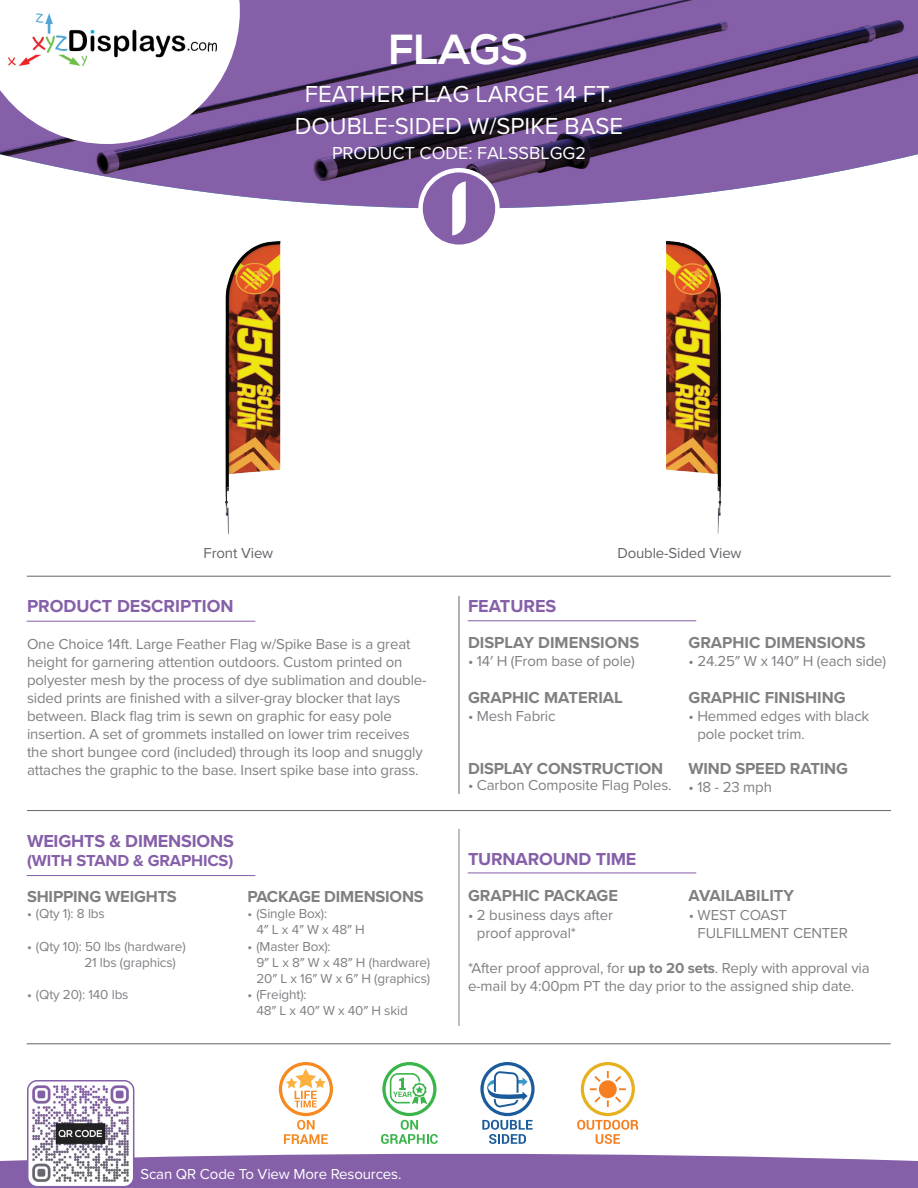
<style>
.page{position:relative;width:918px;height:1188px;background:#fff}
.page>*{position:absolute;margin:0;border:0;box-sizing:border-box;transform-origin:0 0}
.top_page_name_regula{font:700 42px "Nexa";color:#fff}
.top_page_name_regula-2{font:24px/31.2px "Proxima Nova";color:#fff;text-align:center}
.t1{font:700 18px "Proxima Nova";letter-spacing:-.01em;color:#855fa8}
.top_page_name_regula-3{font:18px "Proxima Nova";color:#fff}
.t2{font:700 16.5px "Proxima Nova";color:#808083}
.t3{font:700 16.5px "Proxima Nova";letter-spacing:-.01em;color:#855fa8}
.t4{font:15px/18px "Proxima Nova";letter-spacing:-.01em;color:#808083}
.t5{font:15px/18px "Proxima Nova";letter-spacing:-.01em;color:#807f84}
.t6{font:15px "Proxima Nova";letter-spacing:-.01em;color:#fff}
.t7{font:15px "Proxima Nova";letter-spacing:-.01em;color:#64656a}
.t8{font:13.5px/16.2px "Proxima Nova";letter-spacing:-.01em;color:#807f84}
.s1{font-weight:700}
</style>
<div class="page">
<img style="left:0;top:0;width:918px;height:209px">
<svg style="left:0;top:0;width:240px;height:144px"></svg>
<svg style="left:418px;top:168px;width:82px;height:77px"></svg>
<svg style="left:0;top:1151px;width:918px;height:37px;background:#9574b3"></svg>
<img style="left:28px;top:1083px;width:106px;height:104px">
<div style="left:27px;top:1080px;width:107px;height:107px;border:2px solid #855fa8;border-radius:9px"></div>
<hr style="left:459px;top:596px;width:1px;height:198px;background:#64656a">
<hr style="left:459px;top:829px;width:1px;height:197px;background:#808083">
<hr style="left:27px;top:576px;width:864px;height:1px;background:#64656a">
<hr style="left:27px;top:810px;width:864px;height:1px;background:#64656a">
<hr style="left:27px;top:1044px;width:864px;height:1px;background:#64656a">
<hr style="left:27px;top:621px;width:228px;height:1px;background:#855fa8">
<hr style="left:468px;top:620px;width:228px;height:1px;background:#855fa8">
<hr style="left:27px;top:875px;width:228px;height:1px;background:#855fa8">
<hr style="left:468px;top:873px;width:228px;height:1px;background:#855fa8">
<svg style="left:381px;top:1062px;width:57px;height:82px"></svg>
<svg style="left:279px;top:1062px;width:54px;height:82px"></svg>
<svg style="left:577px;top:1062px;width:61px;height:82px"></svg>
<div style="left:599px;top:1080px;width:18px;height:18px;background:#f57f21;border-radius:50%"></div>
<img style="left:225px;top:241px;width:56px;height:294px">
<img style="left:666px;top:240px;width:56px;height:294px">
<svg style="left:480px;top:1062px;width:55px;height:82px"></svg>
<img style="left:9px;top:13px;width:208px;height:62px">
<p class="top_page_name_regula" style="left:389px;top:26px;width:141px">FLAGS</p>
<p class="top_page_name_regula-2" style="left:295px;top:78px;width:330px">FEATHER FLAG LARGE 14 FT.<br>DOUBLE-SIDED W/SPIKE BASE</p>
<p class="top_page_name_regula-3" style="left:332px;top:140px;width:255px">PRODUCT CODE: FALSSBLGG2</p>
<p class="t7" style="left:204px;top:542px;width:71px">Front View</p>
<p class="t7" style="left:617px;top:542px;width:126px">Double-Sided View</p>
<p class="t1" style="left:27px;top:593px;width:208px">PRODUCT DESCRIPTION</p>
<p class="t4" style="left:27px;top:634px;width:401px">One Choice 14ft. Large Feather Flag w/Spike Base is a great height for garnering attention outdoors. Custom printed on polyester mesh by the process of dye sublimation and double&shy;sided prints are finished with a silver-gray blocker that lays between. Black flag trim is sewn on graphic for easy pole insertion. A set of grommets installed on lower trim receives the short bungee cord (included) through its loop and snuggly attaches the graphic to the base. Insert spike base into grass.</p>
<p class="t1" style="left:27px;top:828px;width:208px">WEIGHTS &amp; DIMENSIONS</p>
<p class="t3" style="left:27px;top:848px;width:208px">(WITH STAND &amp; GRAPHICS)</p>
<p class="t2" style="left:27px;top:884px;width:151px">SHIPPING WEIGHTS</p>
<p class="t2" style="left:247px;top:884px;width:178px">PACKAGE DIMENSIONS</p>
<p class="t8" style="left:27px;top:905px;width:79px">• (Qty 1): 8 lbs</p>
<p class="t8" style="left:84px;top:937px;width:103px;text-indent:-57px">• (Qty 10): 50 lbs (hardware)<br>21 lbs (graphics)</p>
<p class="t8" style="left:27px;top:986px;width:103px">• (Qty 20): 140 lbs</p>
<p class="t8" style="left:256px;top:905px;width:110px;text-indent:-9px">• (Single Box):<br>4″ L x 4″ W x 48″ H</p>
<p class="t8" style="left:256px;top:937px;width:175px;text-indent:-9px">• (Master Box):<br>9″ L x 8″ W x 48″ H (hardware)<br>20″ L x 16″ W x 6″ H (graphics)</p>
<p class="t8" style="left:256px;top:986px;width:153px;text-indent:-9px">• (Freight):<br>48″ L x 40″ W x 40″ H skid</p>
<p class="t1" style="left:468px;top:593px;width:90px">FEATURES</p>
<p class="t2" style="left:468px;top:631px;width:173px">DISPLAY DIMENSIONS</p>
<p class="t2" style="left:689px;top:631px;width:179px">GRAPHIC DIMENSIONS</p>
<p class="t5" style="left:468px;top:652px;width:168px">• 14′ H (From base of pole)</p>
<p class="t5" style="left:688px;top:652px;width:199px">• 24.25″ W x 140″ H (each side)</p>
<p class="t2" style="left:468px;top:685px;width:156px">GRAPHIC MATERIAL</p>
<p class="t2" style="left:689px;top:685px;width:159px">GRAPHIC FINISHING</p>
<p class="t5" style="left:468px;top:707px;width:89px">• Mesh Fabric</p>
<p class="t5" style="left:697px;top:707px;width:173px;text-indent:-9px">• Hemmed edges with black pole pocket trim.</p>
<p class="t2" style="left:468px;top:756px;width:197px">DISPLAY CONSTRUCTION</p>
<p class="t2" style="left:688px;top:756px;width:161px">WIND SPEED RATING</p>
<p class="t5" style="left:468px;top:776px;width:205px">• Carbon Composite Flag Poles.</p>
<p class="t5" style="left:688px;top:777px;width:85px">• 18 - 23 mph</p>
<p class="t1" style="left:468px;top:845px;width:170px">TURNAROUND TIME</p>
<p class="t2" style="left:468px;top:883px;width:152px">GRAPHIC PACKAGE</p>
<p class="t2" style="left:689px;top:883px;width:107px">AVAILABILITY</p>
<p class="t5" style="left:477px;top:905px;width:138px;text-indent:-9px">• 2 business days after proof approval*</p>
<p class="t4" style="left:698px;top:905px;width:152px;text-indent:-9px">• WEST COAST<br>FULFILLMENT CENTER</p>
<p class="t4" style="left:468px;top:958px;width:403px">*After proof approval, for <span class="s1">up to 20 sets</span>. Reply with approval via e-mail by 4:00pm PT the day prior to the assigned ship date.</p>
<p class="t6" style="left:140px;top:1163px;width:263px">Scan QR Code To View More Resources.</p>
</div>
